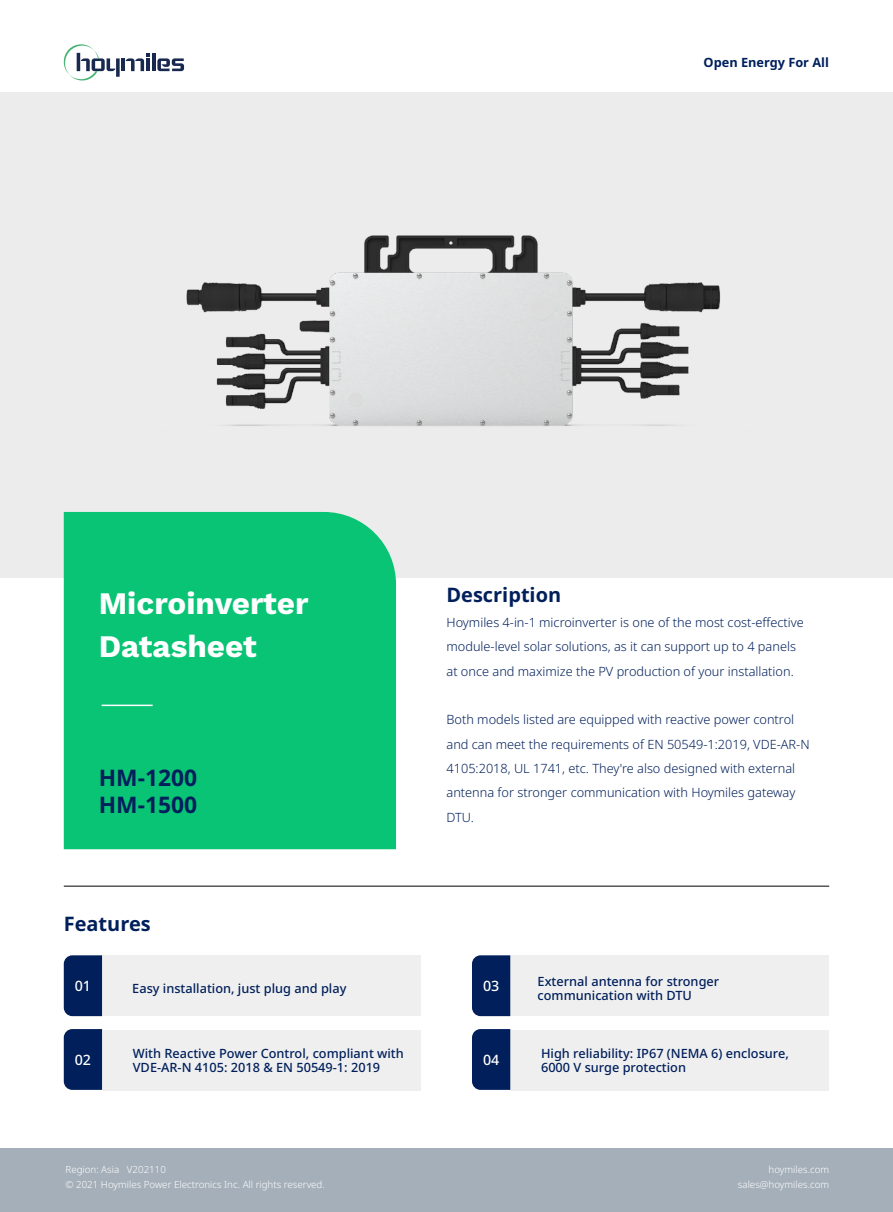
<style>
.page{position:relative;width:893px;height:1212px;background:#fff}
.page>*{position:absolute;margin:0;border:0;box-sizing:border-box;transform-origin:0 0}
.t1{font:700 31.35px/42.8px "Work Sans";color:#fff}
.t2{font:700 22.8px/27.3px "Noto Sans";color:#001f5b}
.t3{font:700 19.95px "Noto Sans";color:#001f5b}
.t4{font:500 14.25px "Noto Sans";color:#fff}
.t5{font:300 12.75px/24.3px "Noto Sans";color:#001f5b}
.t6{font:500 12.75px/14.2px "Noto Sans";color:#001f5b}
.t7{font:700 12.75px "Noto Sans";color:#001f5b}
.t8{font:300 9.75px/15px "Noto Sans";color:#fff}
</style>
<div class="page">
<div style="left:0;top:92px;width:893px;height:486px;background:#ececec"></div>
<div style="left:64px;top:512px;width:332px;height:337px;background:#0ac476"></div>
<div style="left:0;top:1148px;width:893px;height:64px;background:#a4afb9"></div>
<hr style="left:64px;top:886px;width:765px;height:1px;background:#000">
<hr style="left:102px;top:704px;width:51px;height:2px;background:#fff">
<div style="left:102px;top:955px;width:319px;height:61px;background:#efefef"></div>
<div style="left:510px;top:955px;width:319px;height:61px;background:#efefef"></div>
<div style="left:102px;top:1030px;width:319px;height:61px;background:#efefef"></div>
<div style="left:510px;top:1030px;width:319px;height:61px;background:#efefef"></div>
<div style="left:64px;top:955px;width:38px;height:61px;background:#001f5b"></div>
<div style="left:472px;top:955px;width:38px;height:61px;background:#001f5b"></div>
<div style="left:64px;top:1029px;width:38px;height:61px;background:#001f5b"></div>
<div style="left:472px;top:1029px;width:38px;height:61px;background:#001f5b"></div>
<hr style="left:152px;top:53px;width:3px;height:18px;background:#18284e">
<hr style="left:121px;top:58px;width:4px;height:13px;background:#18284e">
<svg style="left:126px;top:53px;width:24px;height:18px"></svg>
<svg style="left:157px;top:58px;width:27px;height:13px"></svg>
<svg style="left:63px;top:44px;width:57px;height:37px"></svg>
<img style="left:80px;top:76px;width:641px;height:530px">
<p class="t7" style="left:704px;top:53px;width:127px">Open Energy For All</p>
<h1 class="t1" style="left:99px;top:584px;width:211px">Microinverter<br>Datasheet</h1>
<h2 class="t2" style="left:99px;top:764px;width:100px">HM-1200<br>HM-1500</h2>
<h3 class="t3" style="left:64px;top:909px;width:88px">Features</h3>
<h3 class="t3" style="left:446px;top:581px;width:116px">Description</h3>
<p class="t5" style="left:446px;top:611px;width:359px">Hoymiles 4-in-1 microinverter is one of the most cost-effective module-level solar solutions, as it can support up to 4 panels at once and maximize the PV production of your installation.</p>
<p class="t5" style="left:446px;top:708px;width:365px">Both models listed are equipped with reactive power control and can meet the requirements of EN 50549-1:2019, VDE-AR-N 4105:2018, UL 1741, etc. They're also designed with external antenna for stronger communication with Hoymiles gateway DTU.</p>
<p class="t4" style="left:75px;top:975px;width:18px">01</p>
<p class="t4" style="left:483px;top:975px;width:18px">03</p>
<p class="t6" style="left:132px;top:981px;width:216px">Easy installation, just plug and play</p>
<p class="t6" style="left:133px;top:1046px;width:273px">With Reactive Power Control, compliant with<br>VDE-AR-N 4105: 2018 &amp; EN 50549-1: 2019</p>
<p class="t4" style="left:75px;top:1049px;width:18px">02</p>
<p class="t4" style="left:483px;top:1049px;width:18px">04</p>
<p class="t6" style="left:538px;top:974px;width:183px">External antenna for stronger communication with DTU</p>
<p class="t6" style="left:541px;top:1046px;width:249px">High reliability: IP67 (NEMA 6) enclosure,<br>6000 V surge protection</p>
<p class="t8" style="left:65px;top:1162px;width:261px">Region: Asia V202110<br>© 2021 Hoymiles Power Electronics Inc. All rights reserved.</p>
<p class="t8" style="left:738px;top:1162px;width:93px;text-align:right">hoymiles.com sales@hoymiles.com</p>
</div>
